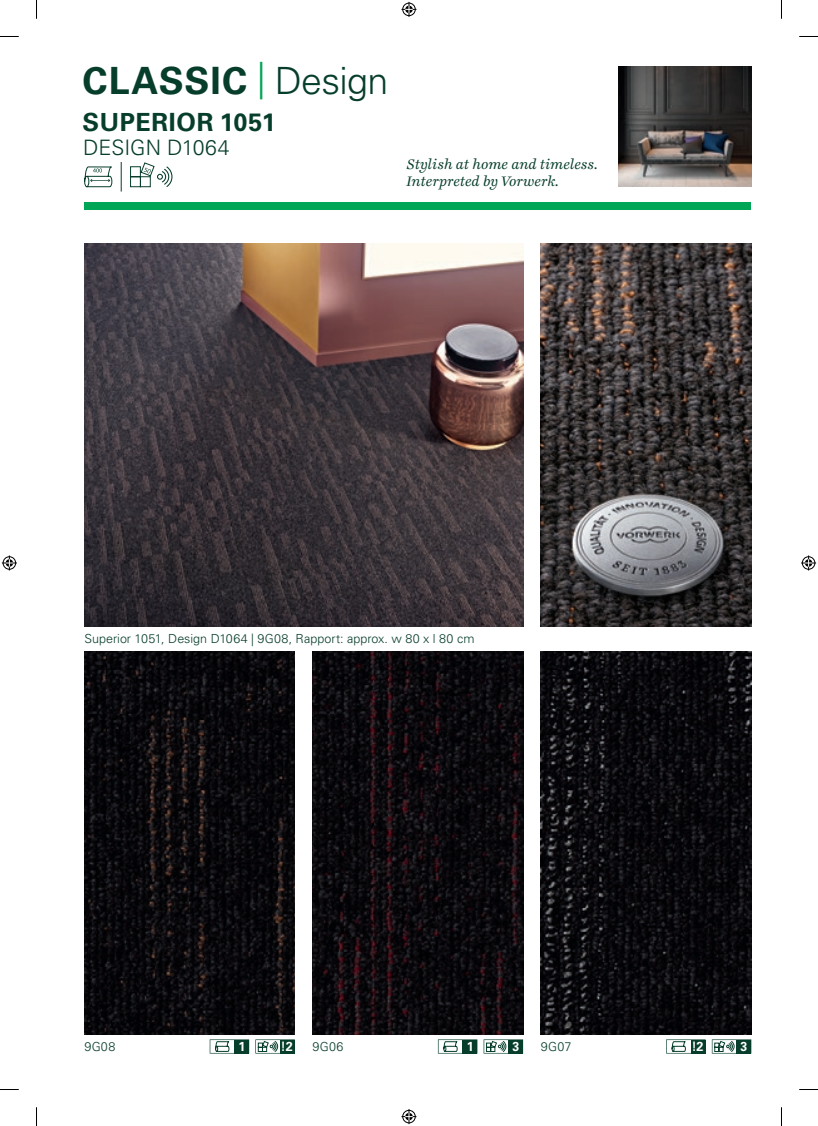
<style>
.page{position:relative;width:818px;height:1126px;background:#fff}
.page>*{position:absolute;margin:0;border:0;box-sizing:border-box;transform-origin:0 0}
.t1{font:700 37.5px "Univers LT Pro 65";letter-spacing:.025em;color:#073e2b}
.t2{font:700 25px "Univers LT Pro 65";letter-spacing:.025em;color:#073e2b}
.t3{font:300 21.25px "Univers LT Pro 45";color:#073e2b}
.t4{font:italic 15px/17.5px "Ingeborg";color:#073e2b}
.t5{font:700 13px "Univers LT Pro 65";color:#fff}
.t6{font:700 13px "Univers LT Pro 65";color:#fff;scale:.96 1}
.t7{font:700 13px "Univers LT Pro 65";color:#fff;scale:.95 1}
.t8{font:300 12.5px "Univers LT Pro 45";letter-spacing:.005em;color:#073e2b}
.s1{font-family:"Univers LT Pro 45";font-weight:300;color:#00a656}
.s2{font-family:"Univers LT Pro 45";font-weight:300}
</style>
<div class="page">
<img style="left:540px;top:244px;width:210px;height:382px">
<img style="left:84px;top:244px;width:438px;height:382px">
<img style="left:618px;top:67px;width:132px;height:119px">
<img style="left:84px;top:651px;width:211px;height:383px">
<img style="left:312px;top:651px;width:210px;height:383px">
<img style="left:540px;top:651px;width:210px;height:383px">
<svg style="left:84px;top:166px;width:28px;height:21px"></svg>
<svg style="left:130px;top:162px;width:43px;height:26px"></svg>
<svg style="left:121px;top:162px;width:1px;height:29px"></svg>
<div style="left:84px;top:202px;width:666px;height:8px;background:#00a656"></div>
<svg style="left:666px;top:1039px;width:24px;height:14px"></svg>
<div style="left:690px;top:1039px;width:15px;height:14px;background:#073e2b"></div>
<svg style="left:437px;top:1039px;width:25px;height:14px"></svg>
<div style="left:462px;top:1039px;width:15px;height:14px;background:#073e2b"></div>
<svg style="left:209px;top:1039px;width:25px;height:14px"></svg>
<div style="left:234px;top:1039px;width:15px;height:14px;background:#073e2b"></div>
<svg style="left:711px;top:1039px;width:25px;height:14px"></svg>
<div style="left:736px;top:1039px;width:14px;height:14px;background:#073e2b"></div>
<svg style="left:483px;top:1039px;width:25px;height:14px"></svg>
<div style="left:508px;top:1039px;width:14px;height:14px;background:#073e2b"></div>
<svg style="left:255px;top:1039px;width:40px;height:14px"></svg>
<div style="left:280px;top:1039px;width:14px;height:14px;background:#073e2b"></div>
<svg style="left:0;top:36px;width:19px;height:1px"></svg>
<svg style="left:799px;top:36px;width:18px;height:1px"></svg>
<svg style="left:0;top:1089px;width:19px;height:1px"></svg>
<svg style="left:799px;top:1089px;width:18px;height:1px"></svg>
<svg style="left:36px;top:0;width:1px;height:19px"></svg>
<svg style="left:36px;top:1107px;width:1px;height:18px"></svg>
<svg style="left:401px;top:2px;width:15px;height:15px"></svg>
<svg style="left:401px;top:1109px;width:15px;height:14px"></svg>
<svg style="left:2px;top:555px;width:15px;height:15px"></svg>
<svg style="left:801px;top:555px;width:14px;height:15px"></svg>
<h1 class="t1" style="left:83px;top:58px;width:307px">CLASSIC <span class="s1">|</span> <span class="s2">Design</span></h1>
<h2 class="t2" style="left:83px;top:107px;width:194px">SUPERIOR 1051</h2>
<h3 class="t3" style="left:83px;top:134px;width:148px">DESIGN D1064</h3>
<p class="t4" style="left:406px;top:155px;width:193px">Stylish at home and timeless.<br>Interpreted by Vorwerk.</p>
<p class="t8" style="left:84px;top:631px;width:391px">Superior 1051, Design D1064 | 9G08, Rapport: approx. w 80 x l 80 cm</p>
<p class="t8" style="left:84px;top:1038px;width:32px">9G08</p>
<p class="t6" style="left:238px;top:1038px;width:9px">1</p>
<p class="t5" style="left:281px;top:1038px;width:13px">!2</p>
<p class="t8" style="left:312px;top:1038px;width:32px">9G06</p>
<p class="t6" style="left:466px;top:1038px;width:9px">1</p>
<p class="t7" style="left:512px;top:1038px;width:9px">3</p>
<p class="t8" style="left:540px;top:1038px;width:32px">9G07</p>
<p class="t5" style="left:691px;top:1038px;width:13px">!2</p>
<p class="t7" style="left:740px;top:1038px;width:9px">3</p>
</div>
